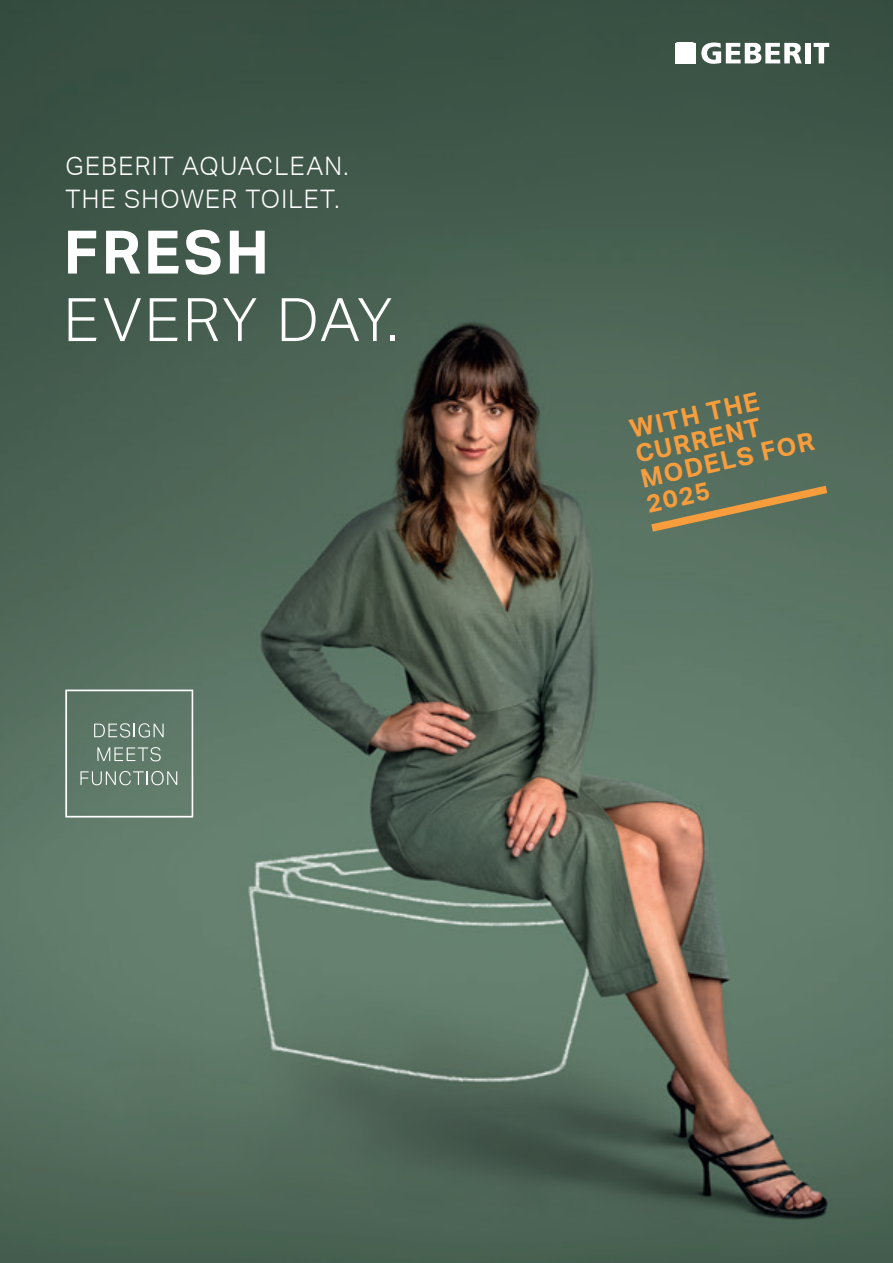
<style>
.page{position:relative;width:893px;height:1263px;background:#fff}
.page>*{position:absolute;margin:0;border:0;box-sizing:border-box;transform-origin:0 0}
.t1{font:300 60px "Aktiv Grotesk Geberit";letter-spacing:.04em;color:#fff}
.t2{font:700 60px "Aktiv Grotesk Geberit";letter-spacing:.05em;color:#fff}
.t3{font:300 25.5px/33px "Aktiv Grotesk Geberit";letter-spacing:.05em;color:#fff}
.t4{font:700 25.5px/25.3px "Aktiv Grotesk Geberit";color:#f89d3c}
</style>
<div class="page">
<img style="left:0;top:0;width:893px;height:1263px">
<svg style="left:66px;top:690px;width:127px;height:127px;background:#6b8374"></svg>
<svg style="left:643px;top:480px;width:192px;height:57px;background:#6a755c"></svg>
<svg style="left:701px;top:43px;width:101px;height:21px"></svg>
<div style="left:805px;top:43px;width:6px;height:20px;background:#fff"></div>
<svg style="left:814px;top:43px;width:15px;height:20px"></svg>
<div style="left:675px;top:43px;width:20px;height:20px;background:#fff"></div>
<p class="t3" style="left:66px;top:149px;width:284px">GEBERIT AQUACLEAN.<br>THE SHOWER TOILET.</p>
<h1 class="t2" style="left:64px;top:218px;width:207px">FRESH</h1>
<h1 class="t1" style="left:64px;top:285px;width:336px">EVERY DAY.</h1>
<p class="t4" style="left:627px;top:418px;width:178px;rotate:-13deg">WITH THE<br>CURRENT<br>MODELS FOR<br>2025</p>
</div>
